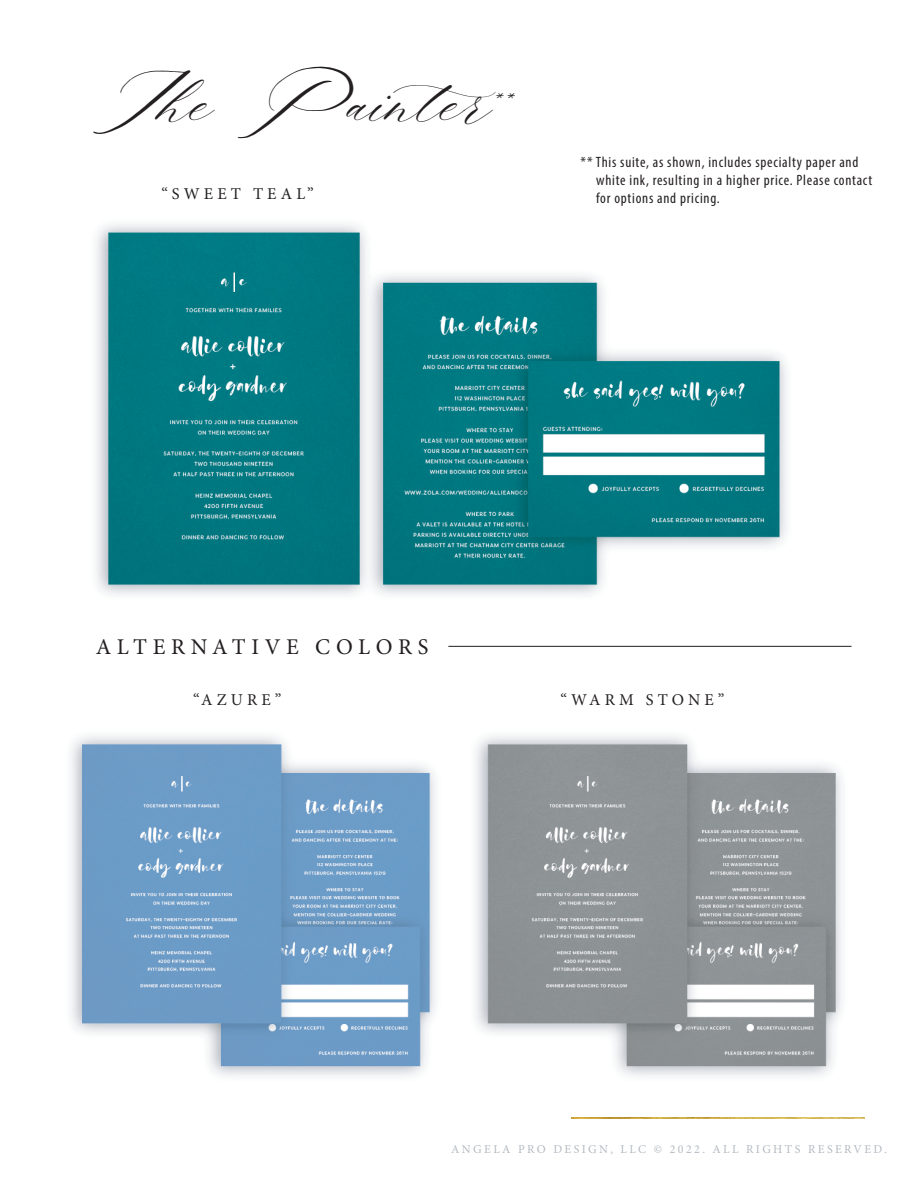
<style>
.page{position:relative;width:918px;height:1188px;background:#fff}
.page>*{position:absolute;margin:0;border:0;box-sizing:border-box;transform-origin:0 0}
.t1{font:48px "Slight";color:#231f20}
.t2{font:22.5px "Minion Pro";letter-spacing:.25em;color:#231f20}
.t3{font:16.5px "Minion Pro";letter-spacing:.25em;color:#231f20}
.t4{font:condensed 15px/18px "Myriad Pro";letter-spacing:.05em;color:#231f20}
.t5{font:12px "Minion Pro";letter-spacing:.2em;color:#b4bac1}
</style>
<div class="page">
<img style="left:70px;top:224px;width:795px;height:895px">
<hr style="left:448px;top:646px;width:404px;height:1px;background:#231f20">
<img style="left:571px;top:1118px;width:293px;height:1px">
<h1 class="t1" style="left:93px;top:77px;width:431px">The Painter**</h1>
<p class="t3" style="left:162px;top:183px;width:154px">“SWEET TEAL”</p>
<p class="t4" style="left:596px;top:153px;width:278px;text-indent:-16px">** This suite, as shown, includes specialty paper and white ink, resulting in a higher price. Please contact for options and pricing.</p>
<h2 class="t2" style="left:96px;top:632px;width:334px">ALTERNATIVE COLORS</h2>
<p class="t3" style="left:193px;top:688px;width:90px">“AZURE”</p>
<p class="t3" style="left:561px;top:688px;width:165px">“WARM STONE”</p>
<p class="t5" style="left:451px;top:1141px;width:437px">ANGELA PRO DESIGN, LLC © 2022. ALL RIGHTS RESERVED.</p>
</div>
